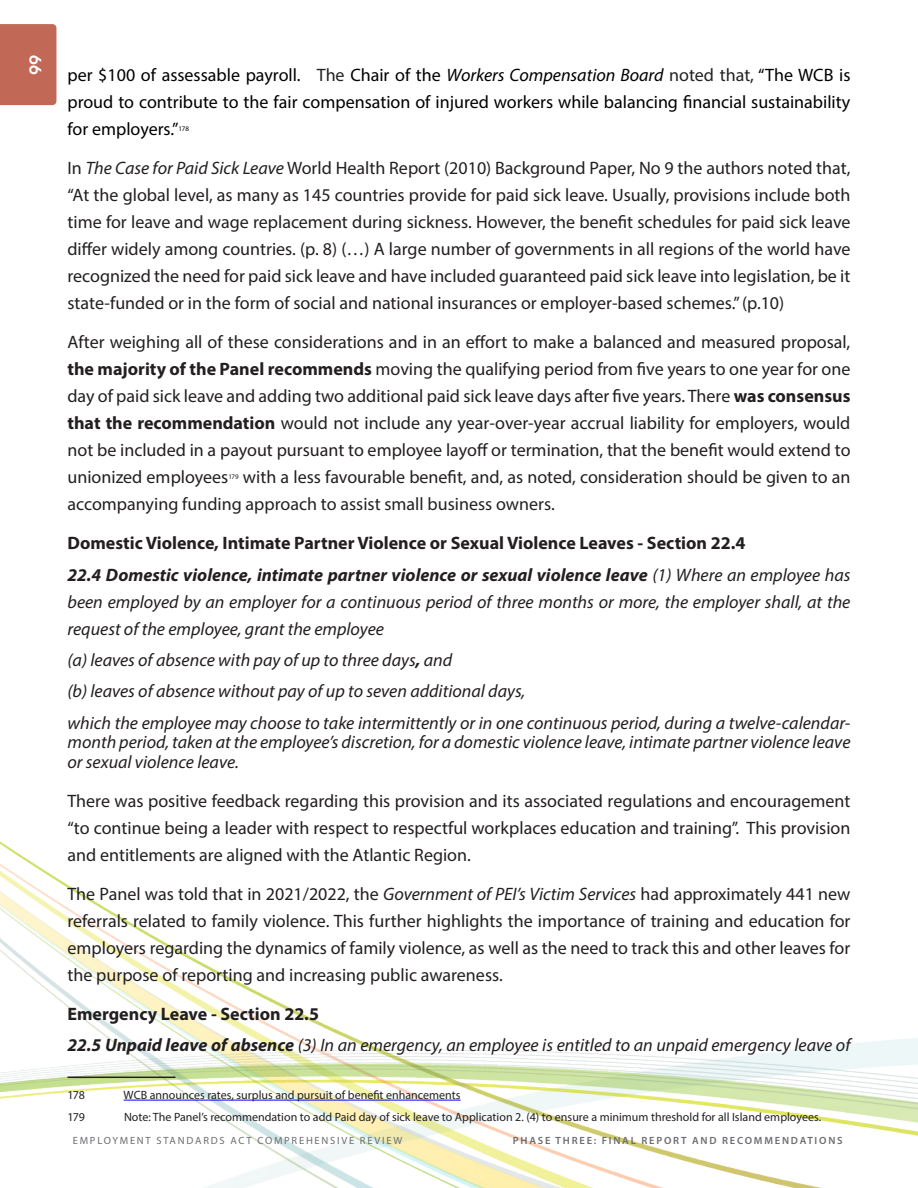
<style>
.page{position:relative;width:918px;height:1188px;background:#fff}
.page>*{position:absolute;margin:0;border:0;box-sizing:border-box;transform-origin:0 0}
.t1{font:18px/27px "Myriad Pro";color:#231f20;text-align:justify}
.t2{font:italic 18px/27px "Myriad Pro";color:#231f20;text-align:justify}
.t3{font:18px/27px "Myriad Pro";color:#000;text-align:justify}
.t4{font:700 18px "Myriad Pro";color:#231f20}
.t5{font:700 16.2px "RNS Camelia";color:#fff}
.t6{font:12px "Myriad Pro";color:#231f20}
.t7{font:10.5px "Myriad Pro";letter-spacing:.17em;color:#6c6d70}
.t8{font:600 10.5px "Myriad Pro";letter-spacing:.17em;color:#6c6d70}
.t9{font:7.05px "Myriad Pro";color:#000}
.t10{font:7.05px "Myriad Pro";color:#231f20}
.s1{color:#222}
.s2{font-style:italic}
.s3{font-weight:700}
</style>
<div class="page">
<img style="left:0;top:841px;width:918px;height:347px">
<div style="left:0;top:24px;width:56px;height:81px;background:#c26856"></div>
<hr style="left:68px;top:1077px;width:108px;height:1px;background:#231f20">
<hr style="left:124px;top:1100px;width:337px;height:1px;background:#00f">
<p class="t5" style="left:46px;top:55px;width:21px;rotate:90deg">66</p>
<p class="t3" style="left:68px;top:61px;width:784px">per $100 of assessable payroll. <span class="s1">The</span> Chair of the <span class="s2">Workers Compensation Board</span> <span class="s1">noted that,</span> “The WCB is proud to contribute to the fair compensation of injured workers while balancing financial sustainability for employers.”</p>
<p class="t9" style="left:179px;top:124px;width:12px">178</p>
<p class="t1" style="left:68px;top:154px;width:785px">In <span class="s2">The Case for Paid Sick Leave</span> World Health Report (2010) Background Paper, No 9 the authors noted that, “At the global level, as many as 145 countries provide for paid sick leave. Usually, provisions include both time for leave and wage replacement during sickness. However, the benefit schedules for paid sick leave differ widely among countries. (p. 8) (…) A large number of governments in all regions of the world have recognized the need for paid sick leave and have included guaranteed paid sick leave into legislation, be it state-funded or in the form of social and national insurances or employer-based schemes.” (p.10)</p>
<p class="t1" style="left:68px;top:328px;width:785px">After weighing all of these considerations and in an effort to make a balanced and measured proposal, <span class="s3">the majority of the Panel recommends</span> moving the qualifying period from five years to one year for one day of paid sick leave and adding two additional paid sick leave days after five years. There <span class="s3">was consensus that the recommendation</span> would not include any year-over-year accrual liability for employers, would not be included in a payout pursuant to employee layoff or termination, that the benefit would extend to unionized employees</p>
<p class="t1" style="left:68px;top:463px;width:784px;text-indent:175px">with a less favourable benefit, and, as noted, consideration should be given to an accompanying <span class="s1">funding approach to assist small business owners</span>.</p>
<p class="t4" style="left:68px;top:531px;width:679px">Domestic Violence, Intimate Partner Violence or Sexual Violence Leaves - Section 22.4</p>
<p class="t2" style="left:68px;top:561px;width:785px"><span class="s3">22.4 Domestic violence, intimate partner violence or sexual violence leave</span> (1) Where an employee has been employed by an employer for a continuous period of three months or more, the employer shall, at the request of the employee, grant the employee</p>
<p class="t2" style="left:68px;top:646px;width:386px">(a) leaves of absence with pay of up to three days<span class="s3">,</span> and</p>
<p class="t2" style="left:68px;top:678px;width:459px">(b) leaves of absence without pay of up to seven additional days,</p>
<p class="t2" style="left:68px;top:713px;width:785px;line-height:19.4px">which the employee may choose to take intermittently or in one continuous period, during a twelve-calendar&shy;month period, taken at the employee’s discretion, for a domestic violence leave, intimate partner violence leave or sexual violence leave.</p>
<p class="t1" style="left:68px;top:787px;width:785px">There was positive feedback regarding this provision and its associated regulations and encouragement “to continue being a leader with respect to respectful workplaces education and training”. This provision and entitlements are aligned with the Atlantic Region.</p>
<p class="t1" style="left:68px;top:880px;width:785px">The Panel was told that in 2021/2022, the <span class="s2">Government of PEI’s Victim Services</span> had approximately 441 new referrals related to family violence. This further highlights the importance of training and education for employers regarding the dynamics of family violence, as well as the need to track this and other leaves for the purpose of reporting and increasing public awareness.</p>
<p class="t4" style="left:68px;top:1002px;width:253px">Emergency Leave - Section 22.5</p>
<p class="t2" style="left:68px;top:1031px;width:784px"><span class="s3">22.5 Unpaid leave of absence</span> (3) In an emergency, an employee is entitled to an unpaid emergency leave of</p>
<p class="t6" style="left:68px;top:1087px;width:19px">178</p>
<p class="t6" style="left:124px;top:1087px;width:338px">WCB announces rates, surplus and pursuit of benefit enhancements</p>
<p class="t6" style="left:68px;top:1109px;width:19px">179</p>
<p class="t6" style="left:124px;top:1109px;width:699px">Note: The Panel’s recommendation to add Paid day of sick leave to Application 2. (4) to ensure a minimum threshold for all Island employees.</p>
<p class="t10" style="left:228px;top:472px;width:12px">179</p>
<p class="t7" style="left:73px;top:1134px;width:331px">EMPLOYMENT STANDARDS ACT COMPREHENSIVE REVIEW</p>
<p class="t8" style="left:513px;top:1134px;width:331px">PHASE THREE: FINAL REPORT AND RECOMMENDATIONS</p>
</div>
